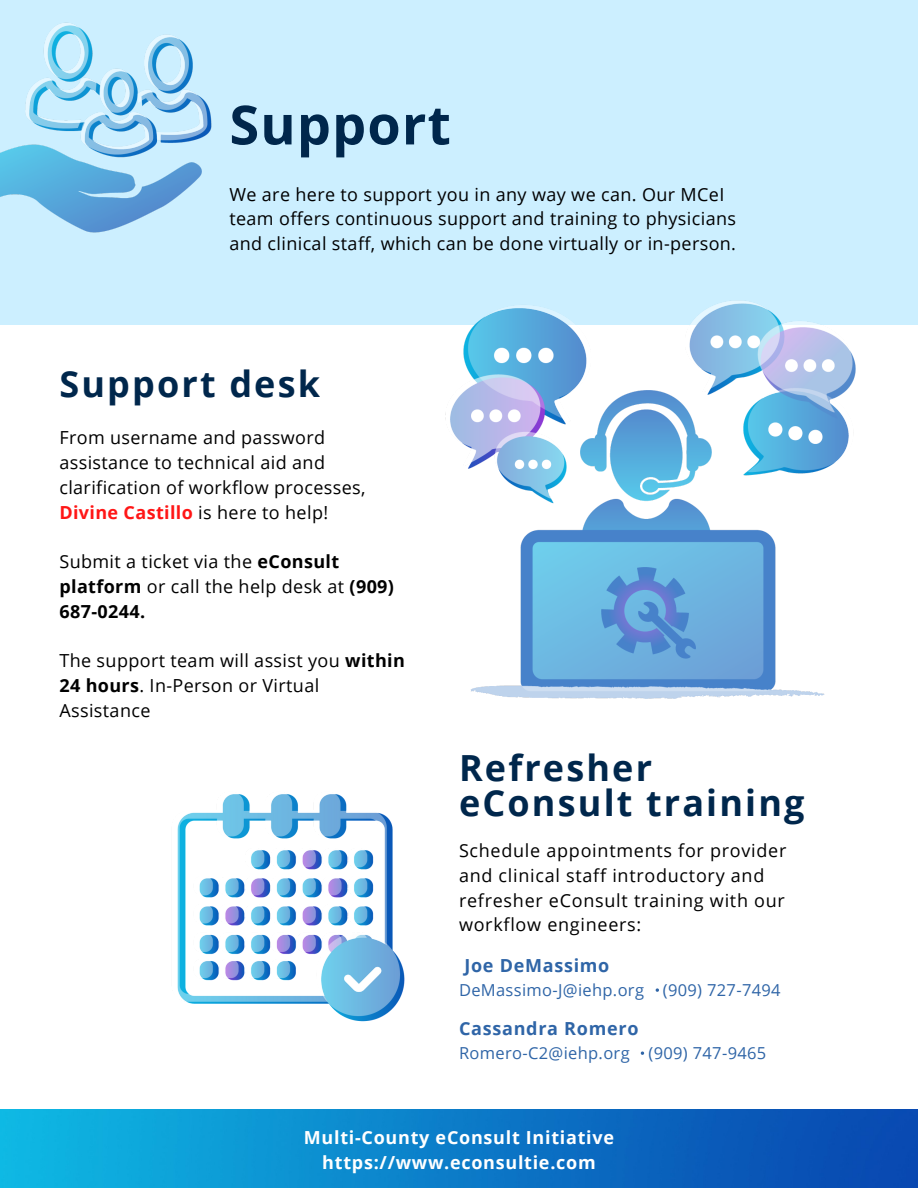
<style>
.page{position:relative;width:918px;height:1188px;background:#fff}
.page>*{position:absolute;margin:0;border:0;box-sizing:border-box;transform-origin:0 0}
.t1{font:700 54px "Open Sans";letter-spacing:.02em;color:#00274c}
.t2{font:700 36px/34.8px "Open Sans";letter-spacing:.06em;color:#00274c}
.t3{font:18px/24.8px "Open Sans";letter-spacing:.02em;color:#000}
.t4{font:18px/24.8px "Open Sans";letter-spacing:.04em;color:#000}
.t5{font:700 18px/24.8px "Open Sans";letter-spacing:.04em;color:#fff;text-align:center}
.t6{font:700 18px "Open Sans";letter-spacing:.04em;color:#2f65a7}
.t7{font:700 18px "Open Sans";letter-spacing:.02em;color:#ff1616}
.t8{font:16.5px "Open Sans";letter-spacing:.02em;color:#2f65a7}
.s1{font-weight:400;color:#000}
.s2{font-weight:700}
</style>
<div class="page">
<div style="left:0;top:0;width:918px;height:325px;background:#ccefff"></div>
<img style="left:0;top:1109px;width:918px;height:79px">
<svg style="left:656px;top:988px;width:3px;height:4px"></svg>
<svg style="left:641px;top:1051px;width:3px;height:4px"></svg>
<img style="left:445px;top:301px;width:411px;height:398px">
<img style="left:177px;top:794px;width:228px;height:228px">
<img style="left:0;top:22px;width:212px;height:211px">
<p class="t1" style="left:229px;top:87px;width:223px">Support</p>
<p class="t3" style="left:229px;top:181px;width:508px">We are here to support you in any way we can. Our MCeI team offers continuous support and training to physicians and clinical staff, which can be done virtually or in-person.</p>
<p class="t2" style="left:59px;top:366px;width:262px">Support desk</p>
<p class="t3" style="left:59px;top:425px;width:267px">From username and password</p>
<p class="t3" style="left:59px;top:450px;width:267px">assistance to technical aid and</p>
<p class="t3" style="left:59px;top:475px;width:308px">clarification of workflow processes,</p>
<p class="t7" style="left:59px;top:499px;width:270px">Divine Castillo <span class="s1">is here to help!</span></p>
<p class="t3" style="left:59px;top:549px;width:336px">Submit a ticket via the <span class="s2">eConsult platform</span> or call the help desk at <span class="s2">(909)<br>687-0244.</span></p>
<p class="t3" style="left:59px;top:648px;width:347px">The support team will assist you <span class="s2">within<br>24 hours</span>. In-Person or Virtual<br>Assistance</p>
<p class="t2" style="left:459px;top:750px;width:347px">Refresher eConsult training</p>
<p class="t4" style="left:459px;top:838px;width:329px">Schedule appointments for provider and clinical staff introductory and refresher eConsult training with our workflow engineers:</p>
<p class="t6" style="left:464px;top:953px;width:147px">Joe DeMassimo</p>
<p class="t8" style="left:459px;top:978px;width:323px">DeMassimo-J@iehp.org (909) 727-7494</p>
<p class="t6" style="left:459px;top:1016px;width:181px">Cassandra Romero</p>
<p class="t8" style="left:459px;top:1041px;width:309px">Romero-C2@iehp.org (909) 747-9465</p>
<p class="t5" style="left:304px;top:1125px;width:312px">Multi-County eConsult Initiative https://www.econsultie.com</p>
</div>
